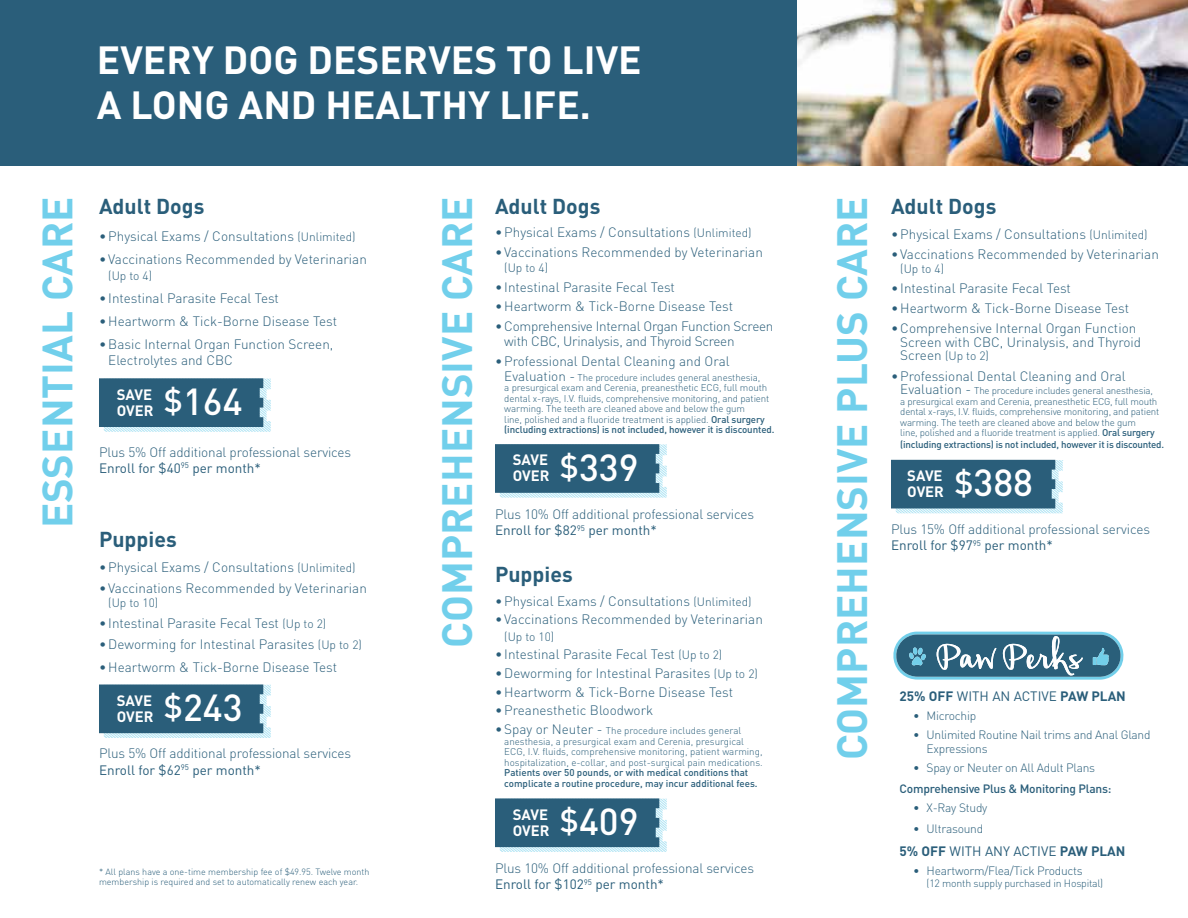
<style>
.page{position:relative;width:1188px;height:918px;background:#fff}
.page>*{position:absolute;margin:0;border:0;box-sizing:border-box;transform-origin:0 0}
.t1{font:700 41.85px "DIN";color:#71cfeb}
.t2{font:700 38.85px/44.5px "DIN";color:#fff}
.t3{font:700 21.3px "DIN";color:#2a5e7a}
.t4{font:700 14.85px/15.9px "DIN";color:#fff}
.t5{font:300 13.5px/16.2px "DIN";color:#2a5e7a}
.t6{font:300 13.5px/15px "DIN";letter-spacing:-.02em;color:#2a5e7a}
.t7{font:700 13.5px "DIN";color:#2a5e7a}
.t8{font:13.5px "DIN";color:#2a5e7a}
.t9{font:300 12px/14.4px "DIN";letter-spacing:-.02em;color:#2a5e7a}
.t10{font:500 12px "DIN";letter-spacing:-.02em;color:#2a5e7a}
.t11{font:300 10.5px "DIN";letter-spacing:-.02em;color:#2a5e7a}
.t12{font:300 9.75px/10.5px "DIN";letter-spacing:-.01em;color:#2a5e7a}
.t13{font:500 9.75px/10.5px "DIN";color:#2a5e7a}
.t14{font:500 9.75px "DIN";letter-spacing:-.02em;color:#2a5e7a}
.t15{font:300 9px/10.5px "DIN";color:#2a5e7a}
.s1{font-size:12px}
.s2{font-size:13.5px}
.s3{font-weight:500}
.s4{font-weight:500;font-size:37.2px}
.s5{font-weight:400}
.s6{font-weight:700}
</style>
<div class="page">
<svg style="left:893px;top:632px;width:231px;height:48px;background:#598ba1"></svg>
<svg style="left:495px;top:444px;width:172px;height:54px;background:#42738c"></svg>
<svg style="left:99px;top:378px;width:172px;height:54px;background:#42738c"></svg>
<svg style="left:99px;top:685px;width:172px;height:53px;background:#41718b"></svg>
<svg style="left:495px;top:798px;width:172px;height:54px;background:#42738c"></svg>
<svg style="left:891px;top:460px;width:172px;height:53px;background:#40718a"></svg>
<img style="left:796px;top:0;width:392px;height:166px">
<div style="left:0;top:0;width:796px;height:166px;background:#2a5e7a"></div>
<h2 class="t2" style="left:97px;top:36px;width:546px">EVERY DOG DESERVES TO LIVE<br>A LONG AND HEALTHY LIFE.</h2>
<h1 class="t1" style="left:30px;top:528px;width:333px;rotate:-90deg">ESSENTIAL CARE</h1>
<h1 class="t1" style="left:430px;top:648px;width:453px;rotate:-90deg">COMPREHENSIVE CARE</h1>
<h1 class="t1" style="left:825px;top:760px;width:566px;rotate:-90deg">COMPREHENSIVE PLUS CARE</h1>
<h3 class="t3" style="left:495px;top:193px;width:107px">Adult Dogs</h3>
<p class="t5" style="left:495px;top:224px;width:258px">•Physical Exams / Consultations <span class="s1">(Unlimited)</span></p>
<p class="t5" style="left:495px;top:244px;width:269px">• Vaccinations Recommended by Veterinarian</p>
<p class="t9" style="left:504px;top:260px;width:45px">(Up to 4)</p>
<p class="t5" style="left:495px;top:279px;width:182px">• Intestinal Parasite Fecal Test</p>
<p class="t5" style="left:495px;top:298px;width:240px">•Heartworm &amp; Tick-Borne Disease Test</p>
<p class="t6" style="left:504px;top:318px;width:271px;text-indent:-9px">• Comprehensive Internal Organ Function Screen with CBC, Urinalysis, and Thyroid Screen</p>
<p class="t5" style="left:495px;top:352px;width:236px">•Professional Dental Cleaning and Oral</p>
<p class="t12" style="left:504px;top:372px;width:272px"><span class="s2">Evaluation -</span> The procedure includes general anesthesia,<br>a presurgical exam and Cerenia, preanesthetic ECG, full mouth dental x-rays, I.V. fluids, comprehensive monitoring, and patient warming. The teeth are cleaned above and below the gum<br>line, polished and a fluoride treatment is applied. <span class="s3">Oral surgery (including extractions) is not included, however it is discounted.</span></p>
<h3 class="t3" style="left:99px;top:193px;width:107px">Adult Dogs</h3>
<p class="t5" style="left:99px;top:228px;width:258px">•Physical Exams / Consultations <span class="s1">(Unlimited)</span></p>
<p class="t5" style="left:99px;top:250px;width:269px">• Vaccinations Recommended by Veterinarian</p>
<p class="t9" style="left:108px;top:268px;width:45px">(Up to 4)</p>
<p class="t5" style="left:99px;top:290px;width:182px">• Intestinal Parasite Fecal Test</p>
<p class="t5" style="left:99px;top:313px;width:240px">•Heartworm &amp; Tick-Borne Disease Test</p>
<p class="t5" style="left:108px;top:336px;width:227px;text-indent:-9px">•Basic Internal Organ Function Screen,<br>Electrolytes and CBC</p>
<p class="t4" style="left:117px;top:386px;width:127px">SAVE<br>OVER <sup>$</sup><span class="s4">164</span></p>
<p class="t5" style="left:99px;top:444px;width:254px">Plus 5% Off additional professional services<br><span class="s5">Enroll for $40</span><sup>95</sup> <span class="s5">per month*</span></p>
<p class="t4" style="left:513px;top:451px;width:127px">SAVE<br>OVER <sup>$</sup><span class="s4">339</span></p>
<p class="t5" style="left:495px;top:506px;width:261px">Plus 10% Off additional professional services<br><span class="s5">Enroll for $82</span><sup>95</sup> <span class="s5">per month*</span></p>
<h3 class="t3" style="left:99px;top:525px;width:79px">Puppies</h3>
<p class="t5" style="left:99px;top:559px;width:258px">•Physical Exams / Consultations <span class="s1">(Unlimited)</span></p>
<p class="t5" style="left:99px;top:580px;width:269px">• Vaccinations Recommended by Veterinarian</p>
<p class="t9" style="left:108px;top:596px;width:52px">(Up to 10)</p>
<p class="t5" style="left:99px;top:615px;width:229px">• Intestinal Parasite Fecal Test <span class="s1">(Up to 2)</span></p>
<p class="t5" style="left:99px;top:636px;width:264px">•Deworming for Intestinal Parasites <span class="s1">(Up to 2)</span></p>
<p class="t5" style="left:99px;top:659px;width:240px">•Heartworm &amp; Tick-Borne Disease Test</p>
<h3 class="t3" style="left:495px;top:561px;width:79px">Puppies</h3>
<p class="t5" style="left:495px;top:593px;width:258px">•Physical Exams / Consultations <span class="s1">(Unlimited)</span></p>
<p class="t5" style="left:495px;top:611px;width:269px">• Vaccinations Recommended by Veterinarian</p>
<p class="t9" style="left:504px;top:629px;width:52px">(Up to 10)</p>
<p class="t5" style="left:495px;top:646px;width:229px">• Intestinal Parasite Fecal Test <span class="s1">(Up to 2)</span></p>
<p class="t5" style="left:495px;top:665px;width:264px">•Deworming for Intestinal Parasites <span class="s1">(Up to 2)</span></p>
<p class="t5" style="left:495px;top:684px;width:240px">•Heartworm &amp; Tick-Borne Disease Test</p>
<p class="t5" style="left:495px;top:702px;width:160px">•Preanesthetic Bloodwork</p>
<p class="t12" style="left:504px;top:725px;width:260px;text-indent:-9px"><span class="s2">•Spay or Neuter -</span> The procedure includes general anesthesia, a presurgical exam and Cerenia, presurgical ECG, I.V. fluids, comprehensive monitoring, patient warming, hospitalization, e-collar, and post-surgical pain medications.</p>
<p class="t13" style="left:504px;top:767px;width:255px">Patients over 50 pounds, or with medical conditions that complicate a routine procedure, may incur additional fees.</p>
<p class="t4" style="left:117px;top:692px;width:127px">SAVE<br>OVER <sup>$</sup><span class="s4">243</span></p>
<p class="t5" style="left:99px;top:745px;width:254px">Plus 5% Off additional professional services<br><span class="s5">Enroll for $62</span><sup>95</sup> <span class="s5">per month*</span></p>
<p class="t15" style="left:99px;top:866px;width:272px">* All plans have a one-time membership fee of $49.95. Twelve month membership is required and set to automatically renew each year.</p>
<p class="t4" style="left:513px;top:806px;width:127px">SAVE<br>OVER <sup>$</sup><span class="s4">409</span></p>
<p class="t5" style="left:495px;top:860px;width:261px">Plus 10% Off additional professional services<br><span class="s5">Enroll for $102</span><sup>95</sup> <span class="s5">per month*</span></p>
<h3 class="t3" style="left:891px;top:193px;width:107px">Adult Dogs</h3>
<p class="t5" style="left:891px;top:226px;width:258px">•Physical Exams / Consultations <span class="s1">(Unlimited)</span></p>
<p class="t5" style="left:891px;top:246px;width:269px">• Vaccinations Recommended by Veterinarian</p>
<p class="t9" style="left:900px;top:261px;width:45px">(Up to 4)</p>
<p class="t5" style="left:891px;top:280px;width:182px">• Intestinal Parasite Fecal Test</p>
<p class="t5" style="left:891px;top:300px;width:240px">•Heartworm &amp; Tick-Borne Disease Test</p>
<p class="t5" style="left:900px;top:322px;width:242px;line-height:13.5px;text-indent:-9px">•Comprehensive Internal Organ Function<br>Screen with CBC, Urinalysis, and Thyroid</p>
<p class="t9" style="left:900px;top:349px;width:90px"><span class="s2">Screen</span> (Up to 2)</p>
<p class="t5" style="left:891px;top:368px;width:236px">•Professional Dental Cleaning and Oral</p>
<p class="t12" style="left:900px;top:385px;width:261px"><span class="s2">Evaluation -</span> The procedure includes general anesthesia, a presurgical exam and Cerenia, preanesthetic ECG, full mouth dental x-rays, I.V. fluids, comprehensive monitoring, and patient warming. The teeth are cleaned above and below the gum<br>line, polished and a fluoride treatment is applied. <span class="s3">Oral surgery</span></p>
<p class="t14" style="left:900px;top:438px;width:265px">(including extractions) is not included, however it is discounted.</p>
<p class="t4" style="left:907px;top:467px;width:127px">SAVE<br>OVER <sup>$</sup><span class="s4">388</span></p>
<p class="t5" style="left:891px;top:521px;width:261px">Plus 15% Off additional professional services<br><span class="s5">Enroll for $97</span><sup>95</sup> <span class="s5">per month*</span></p>
<p class="t7" style="left:900px;top:688px;width:228px">25% OFF <span class="s5">WITH AN ACTIVE</span> PAW PLAN</p>
<p class="t9" style="left:913px;top:708px;width:65px">• Microchip</p>
<p class="t9" style="left:927px;top:727px;width:225px;text-indent:-14px">• Unlimited Routine Nail trims and Anal Gland<br>Expressions</p>
<p class="t9" style="left:913px;top:761px;width:184px">• Spay or Neuter on All Adult Plans</p>
<p class="t10" style="left:900px;top:781px;width:213px">Comprehensive Plus &amp; Monitoring Plans:</p>
<p class="t9" style="left:913px;top:801px;width:76px">• X-Ray Study</p>
<p class="t9" style="left:913px;top:821px;width:72px">• Ultrasound</p>
<p class="t8" style="left:900px;top:843px;width:227px"><span class="s6">5% OFF</span> WITH ANY ACTIVE <span class="s6">PAW PLAN</span></p>
<p class="t9" style="left:913px;top:863px;width:171px">• Heartworm/Flea/Tick Products</p>
<p class="t11" style="left:927px;top:877px;width:178px">(12 month supply purchased in Hospital)</p>
</div>
